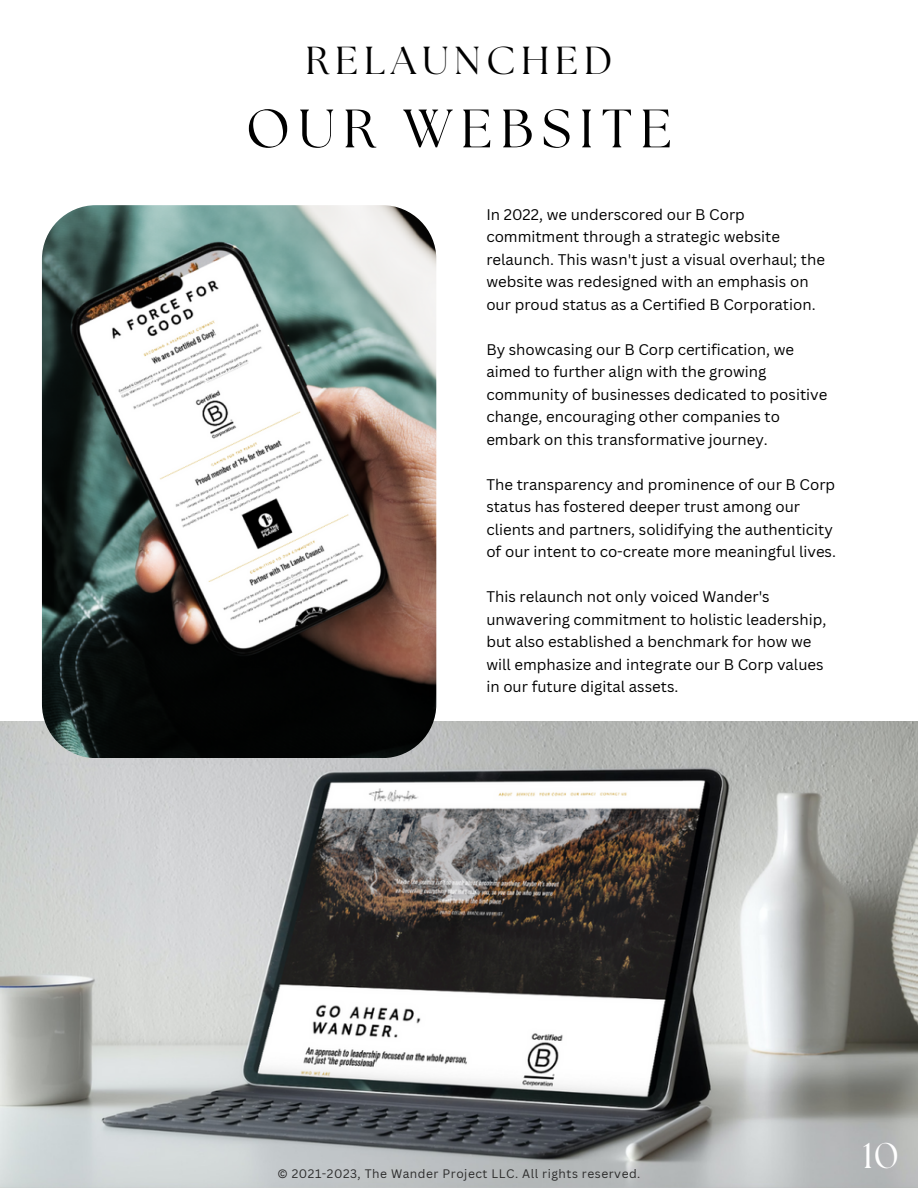
<style>
.page{position:relative;width:918px;height:1188px;background:#fff}
.page>*{position:absolute;margin:0;border:0;box-sizing:border-box;transform-origin:0 0}
.t1{font:54px "The Seasons";letter-spacing:.15em;color:#000}
.t2{font:39px "The Seasons";letter-spacing:.15em;color:#000}
.t3{font:35.85px "The Seasons";color:#fff}
.t4{font:15px/22.5px "Canva Sans";color:#000}
.t5{font:12px "Canva Sans";letter-spacing:.045em;color:#2b2b2b}
</style>
<div class="page">
<img style="left:0;top:721px;width:918px;height:467px">
<img style="left:42px;top:205px;width:394px;height:553px;border-radius:54px">
<p class="t2" style="left:306px;top:43px;width:308px">RELAUNCHED</p>
<p class="t1" style="left:246px;top:104px;width:427px">OUR WEBSITE</p>
<p class="t4" style="left:486px;top:202px;width:340px">In 2022, we underscored our B Corp commitment through a strategic website relaunch. This wasn't just a visual overhaul; the website was redesigned with an emphasis on our proud status as a Certified B Corporation.</p>
<p class="t4" style="left:486px;top:337px;width:342px">By showcasing our B Corp certification, we aimed to further align with the growing community of businesses dedicated to positive change, encouraging other companies to embark on this transformative journey.</p>
<p class="t4" style="left:486px;top:472px;width:351px">The transparency and prominence of our B Corp status has fostered deeper trust among our clients and partners, solidifying the authenticity of our intent to co-create more meaningful lives.</p>
<p class="t4" style="left:486px;top:585px;width:341px">This relaunch not only voiced Wander's unwavering commitment to holistic leadership, but also established a benchmark for how we will emphasize and integrate our B Corp values in our future digital assets.</p>
<p class="t5" style="left:278px;top:1165px;width:364px">© 2021-2023, The Wander Project LLC. All rights reserved.</p>
<p class="t3" style="left:862px;top:1139px;width:38px">10</p>
</div>
